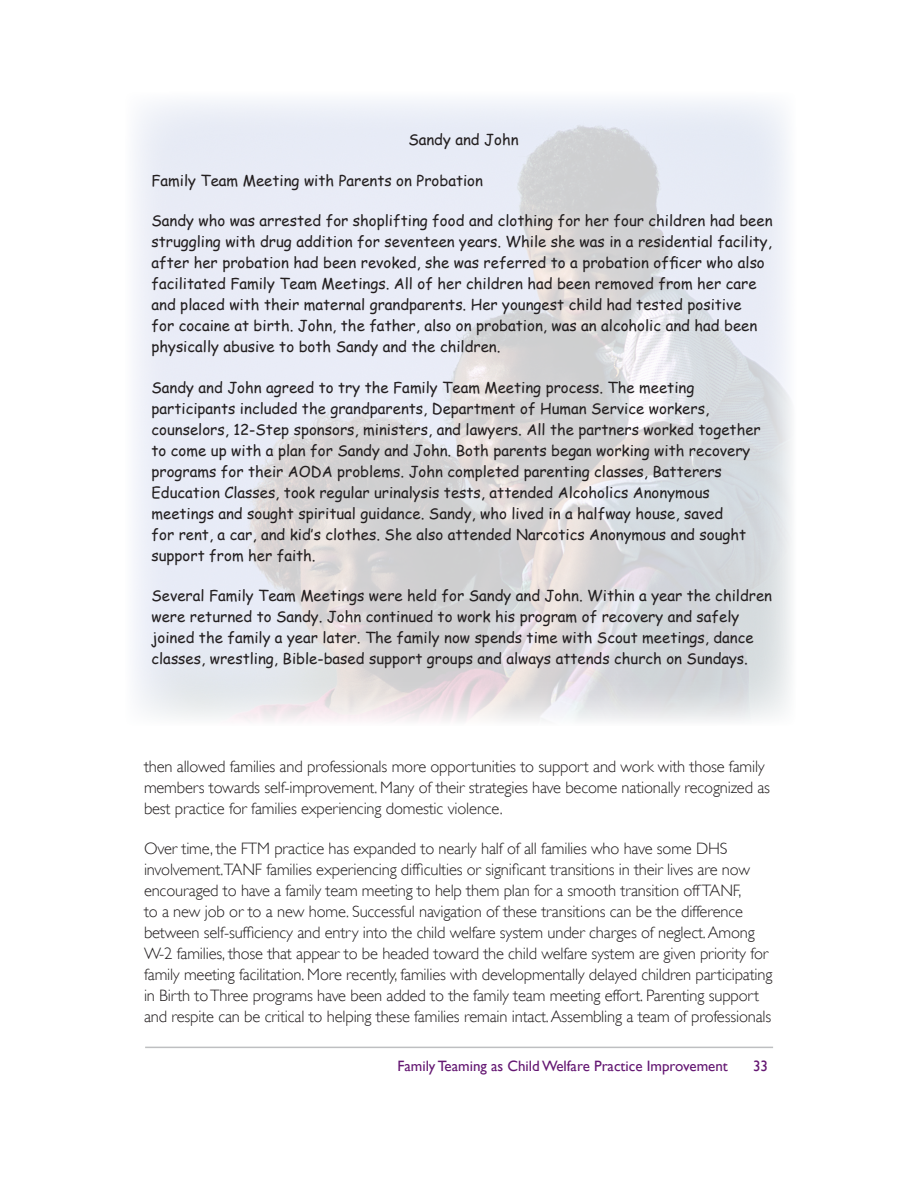
<style>
.page{position:relative;width:918px;height:1188px;background:#fff}
.page>*{position:absolute;margin:0;border:0;box-sizing:border-box;transform-origin:0 0}
.t1{font:300 16.5px/21px "Gill Sans";letter-spacing:-.01em;color:#231f20}
.t2{font:15px/21px "Comic Sans MS";color:#231f20}
.t3{font:15px "Gill Sans";color:#641772}
</style>
<div class="page">
<hr style="left:145px;top:1047px;width:628px;height:1px;background:#939598">
<img style="left:135px;top:101px;width:657px;height:620px">
<p class="t2" style="left:408px;top:129px;width:112px">Sandy and John</p>
<p class="t2" style="left:152px;top:169px;width:333px">Family Team Meeting with Parents on Probation</p>
<p class="t2" style="left:152px;top:210px;width:623px">Sandy who was arrested for shoplifting food and clothing for her four children had been struggling with drug addition for seventeen years. While she was in a residential facility, after her probation had been revoked, she was referred to a probation officer who also facilitated Family Team Meetings. All of her children had been removed from her care and placed with their maternal grandparents. Her youngest child had tested positive<br>for cocaine at birth. John, the father, also on probation, was an alcoholic and had been physically abusive to both Sandy and the children.</p>
<p class="t2" style="left:152px;top:376px;width:611px">Sandy and John agreed to try the Family Team Meeting process. The meeting participants included the grandparents, Department of Human Service workers, counselors, 12-Step sponsors, ministers, and lawyers. All the partners worked together to come up with a plan for Sandy and John. Both parents began working with recovery programs for their AODA problems. John completed parenting classes, Batterers Education Classes, took regular urinalysis tests, attended Alcoholics Anonymous meetings and sought spiritual guidance. Sandy, who lived in a halfway house, saved<br>for rent, a car, and kid’s clothes. She also attended Narcotics Anonymous and sought support from her faith.</p>
<p class="t2" style="left:152px;top:585px;width:622px">Several Family Team Meetings were held for Sandy and John. Within a year the children were returned to Sandy. John continued to work his program of recovery and safely joined the family a year later. The family now spends time with Scout meetings, dance classes, wrestling, Bible-based support groups and always attends church on Sundays.</p>
<p class="t1" style="left:144px;top:756px;width:628px">then allowed families and professionals more opportunities to support and work with those family members towards self-improvement. Many of their strategies have become nationally recognized as best practice for families experiencing domestic violence.</p>
<p class="t1" style="left:144px;top:838px;width:630px">Over time, the FTM practice has expanded to nearly half of all families who have some DHS involvement.TANF families experiencing difficulties or significant transitions in their lives are now encouraged to have a family team meeting to help them plan for a smooth transition off TANF,<br>to a new job or to a new home. Successful navigation of these transitions can be the difference between self-sufficiency and entry into the child welfare system under charges of neglect. Among W-2 families, those that appear to be headed toward the child welfare system are given priority for family meeting facilitation. More recently, families with developmentally delayed children participating in Birth to Three programs have been added to the family team meeting effort. Parenting support and respite can be critical to helping these families remain intact. Assembling a team of professionals</p>
<p class="t3" style="left:398px;top:1057px;width:332px">Family Teaming as Child Welfare Practice Improvement</p>
<p class="t3" style="left:753px;top:1057px;width:16px">33</p>
</div>
